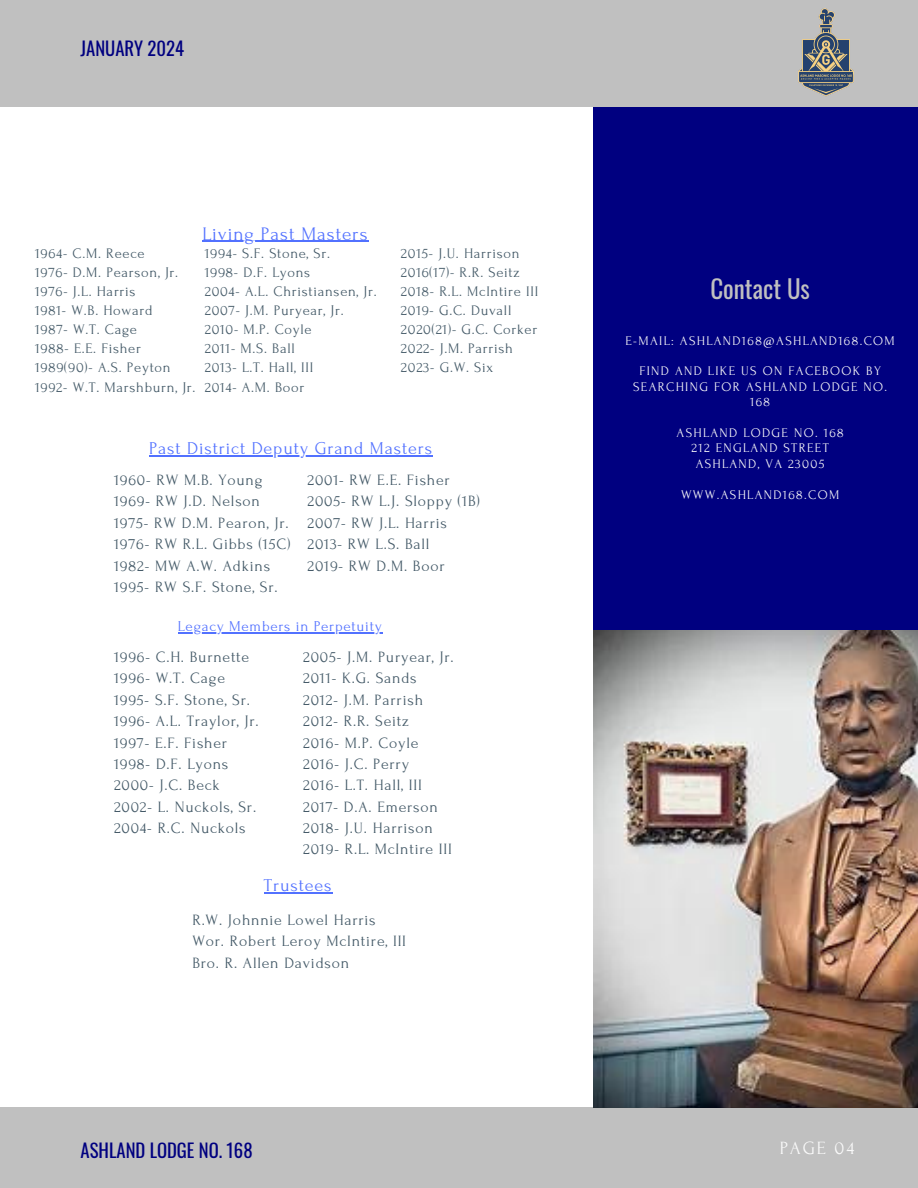
<style>
.page{position:relative;width:918px;height:1188px;background:#fff}
.page>*{position:absolute;margin:0;border:0;box-sizing:border-box;transform-origin:0 0}
.t1{font:25.05px "Oswald";color:#c0c0c0}
.t2{font:19.05px "Forum";letter-spacing:.05em;color:#5271ff}
.t3{font:18.75px "Oswald";color:#000080}
.t4{font:18.6px "Forum";letter-spacing:.1em;color:#fafafa}
.t5{font:18px "Forum";letter-spacing:.05em;color:#5271ff}
.t6{font:15.75px "Forum";letter-spacing:.05em;color:#435967}
.t7{font:15px "Forum";letter-spacing:.05em;color:#5271ff}
.t8{font:14.55px "Forum";letter-spacing:.05em;color:#435967}
.t9{font:13.2px/15.5px "Forum";letter-spacing:.1em;color:#fafafa;text-align:center}
</style>
<div class="page">
<div style="left:594px;top:104px;width:324px;height:585px;background:#000080"></div>
<div style="left:0;top:1107px;width:918px;height:81px;background:#c0c0c0"></div>
<img style="left:594px;top:631px;width:324px;height:477px">
<hr style="left:202px;top:241px;width:166px;height:1px;background:#5271ff">
<hr style="left:149px;top:455px;width:284px;height:1px;background:#5271ff">
<hr style="left:178px;top:632px;width:205px;height:1px;background:#5271ff">
<hr style="left:264px;top:892px;width:68px;height:2px;background:#5271ff">
<div style="left:0;top:0;width:918px;height:105px;background:#c0c0c0"></div>
<img style="left:737px;top:8px;width:179px;height:99px">
<p class="t3" style="left:81px;top:34px;width:105px">JANUARY 2024</p>
<p class="t8" style="left:35px;top:245px;width:111px">1964- C.M. Reece</p>
<p class="t8" style="left:35px;top:264px;width:145px">1976- D.M. Pearson, Jr.</p>
<p class="t8" style="left:35px;top:284px;width:102px">1976- J.L. Harris</p>
<p class="t8" style="left:35px;top:303px;width:119px">1981- W.B. Howard</p>
<p class="t8" style="left:35px;top:322px;width:103px">1987- W.T. Cage</p>
<p class="t8" style="left:35px;top:341px;width:107px">1988- E.E. Fisher</p>
<p class="t8" style="left:35px;top:360px;width:137px">1989(90)- A.S. Peyton</p>
<p class="t8" style="left:35px;top:379px;width:162px">1992- W.T. Marshburn, Jr.</p>
<p class="t2" style="left:202px;top:223px;width:167px">Living Past Masters</p>
<p class="t8" style="left:205px;top:245px;width:127px">1994- S.F. Stone, Sr.</p>
<p class="t8" style="left:205px;top:264px;width:107px">1998- D.F. Lyons</p>
<p class="t8" style="left:205px;top:284px;width:174px">2004- A.L. Christiansen, Jr.</p>
<p class="t8" style="left:205px;top:303px;width:140px">2007- J.M. Puryear, Jr.</p>
<p class="t8" style="left:205px;top:322px;width:108px">2010- M.P. Coyle</p>
<p class="t8" style="left:205px;top:341px;width:92px">2011- M.S. Ball</p>
<p class="t8" style="left:205px;top:360px;width:110px">2013- L.T. Hall, III</p>
<p class="t8" style="left:205px;top:379px;width:101px">2014- A.M. Boor</p>
<p class="t8" style="left:401px;top:245px;width:120px">2015- J.U. Harrison</p>
<p class="t8" style="left:401px;top:264px;width:120px">2016(17)- R.R. Seitz</p>
<p class="t8" style="left:401px;top:284px;width:139px">2018- R.L. McIntire III</p>
<p class="t8" style="left:401px;top:303px;width:112px">2019- G.C. Duvall</p>
<p class="t8" style="left:401px;top:322px;width:138px">2020(21)- G.C. Corker</p>
<p class="t8" style="left:401px;top:341px;width:114px">2022- J.M. Parrish</p>
<p class="t8" style="left:401px;top:360px;width:94px">2023- G.W. Six</p>
<p class="t5" style="left:149px;top:439px;width:285px">Past District Deputy Grand Masters</p>
<p class="t6" style="left:114px;top:472px;width:150px">1960- RW M.B. Young</p>
<p class="t6" style="left:114px;top:493px;width:148px">1969- RW J.D. Nelson</p>
<p class="t6" style="left:114px;top:514px;width:176px">1975- RW D.M. Pearon, Jr.</p>
<p class="t6" style="left:114px;top:536px;width:178px">1976- RW R.L. Gibbs (15C)</p>
<p class="t6" style="left:114px;top:557px;width:158px">1982- MW A.W. Adkins</p>
<p class="t6" style="left:114px;top:578px;width:165px">1995- RW S.F. Stone, Sr.</p>
<p class="t6" style="left:307px;top:472px;width:144px">2001- RW E.E. Fisher</p>
<p class="t6" style="left:307px;top:493px;width:174px">2005- RW L.J. Sloppy (1B)</p>
<p class="t6" style="left:307px;top:514px;width:141px">2007- RW J.L. Harris</p>
<p class="t6" style="left:307px;top:536px;width:124px">2013- RW L.S. Ball</p>
<p class="t6" style="left:307px;top:557px;width:139px">2019- RW D.M. Boor</p>
<p class="t7" style="left:178px;top:618px;width:205px">Legacy Members in Perpetuity</p>
<p class="t6" style="left:114px;top:649px;width:137px">1996- C.H. Burnette</p>
<p class="t6" style="left:114px;top:670px;width:113px">1996- W.T. Cage</p>
<p class="t6" style="left:114px;top:691px;width:138px">1995- S.F. Stone, Sr.</p>
<p class="t6" style="left:114px;top:713px;width:146px">1996- A.L. Traylor, Jr.</p>
<p class="t6" style="left:114px;top:734px;width:115px">1997- E.F. Fisher</p>
<p class="t6" style="left:114px;top:755px;width:116px">1998- D.F. Lyons</p>
<p class="t6" style="left:114px;top:777px;width:107px">2000- J.C. Beck</p>
<p class="t6" style="left:114px;top:798px;width:144px">2002- L. Nuckols, Sr.</p>
<p class="t6" style="left:114px;top:820px;width:133px">2004- R.C. Nuckols</p>
<p class="t6" style="left:303px;top:649px;width:152px">2005- J.M. Puryear, Jr.</p>
<p class="t6" style="left:303px;top:670px;width:115px">2011- K.G. Sands</p>
<p class="t6" style="left:303px;top:691px;width:121px">2012- J.M. Parrish</p>
<p class="t6" style="left:303px;top:713px;width:107px">2012- R.R. Seitz</p>
<p class="t6" style="left:303px;top:734px;width:117px">2016- M.P. Coyle</p>
<p class="t6" style="left:303px;top:755px;width:107px">2016- J.C. Perry</p>
<p class="t6" style="left:303px;top:777px;width:120px">2016- L.T. Hall, III</p>
<p class="t6" style="left:303px;top:798px;width:136px">2017- D.A. Emerson</p>
<p class="t6" style="left:303px;top:820px;width:131px">2018- J.U. Harrison</p>
<p class="t6" style="left:303px;top:841px;width:150px">2019- R.L. McIntire III</p>
<p class="t5" style="left:264px;top:876px;width:69px">Trustees</p>
<p class="t6" style="left:192px;top:911px;width:185px">R.W. Johnnie Lowel Harris</p>
<p class="t6" style="left:192px;top:933px;width:215px">Wor. Robert Leroy McIntire, III</p>
<p class="t6" style="left:192px;top:954px;width:158px">Bro. R. Allen Davidson</p>
<p class="t1" style="left:710px;top:269px;width:101px">Contact Us</p>
<p class="t9" style="left:626px;top:333px;width:271px">E-MAIL: ASHLAND168@ASHLAND168.COM</p>
<p class="t9" style="left:633px;top:364px;width:256px">FIND AND LIKE US ON FACEBOOK BY<br>SEARCHING FOR ASHLAND LODGE NO.<br>168</p>
<p class="t9" style="left:677px;top:425px;width:169px">ASHLAND LODGE NO. 168</p>
<p class="t9" style="left:692px;top:441px;width:139px">212 ENGLAND STREET</p>
<p class="t9" style="left:696px;top:456px;width:131px">ASHLAND, VA 23005</p>
<p class="t9" style="left:681px;top:487px;width:160px">WWW.ASHLAND168.COM</p>
<p class="t3" style="left:81px;top:1136px;width:174px">ASHLAND LODGE NO. 168</p>
<p class="t4" style="left:780px;top:1138px;width:76px">PAGE 04</p>
</div>
